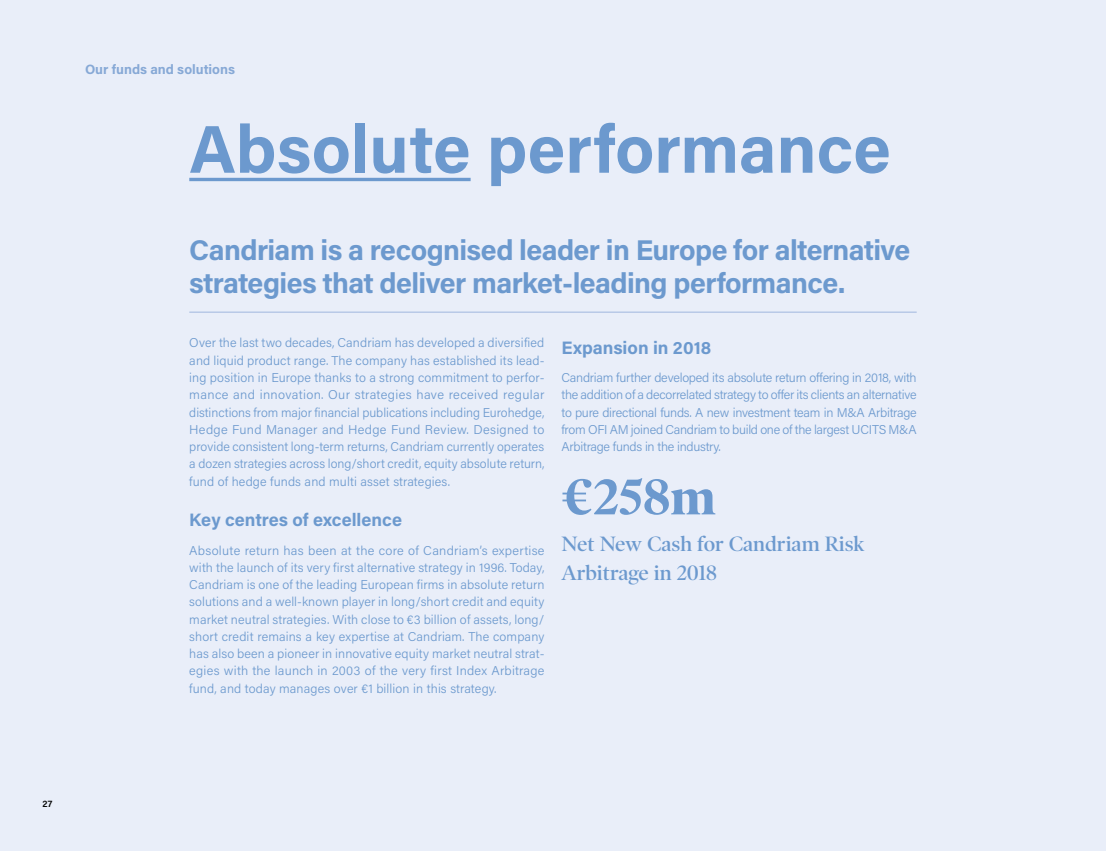
<style>
.page{position:relative;width:1106px;height:851px;background:#fff}
.page>*{position:absolute;margin:0;border:0;box-sizing:border-box;transform-origin:0 0}
.t1{font:700 67.5px "Acumin Pro";color:#6c99ce}
.t2{font:700 51px "Poynter OS Disp";color:#6c99ce}
.t3{font:700 28.5px/33px "Acumin Pro";letter-spacing:-.02em;color:#6c99ce}
.t4{font:600 21px/28.5px "Poynter OS Disp";color:#6c99ce}
.t5{font:700 18px "Acumin Pro";color:#6c99ce}
.t6{font:700 13.5px "Acumin Pro";color:#87a9d6}
.t7{font:300 12.75px/17.2px "Acumin Pro";letter-spacing:.005em;color:#6c99ce;text-align:justify}
.t8{font:600 9px "Acumin Pro";color:#000}
</style>
<div class="page">
<div style="left:0;top:0;width:1106px;height:850px;background:#e9eef9"></div>
<hr style="left:189px;top:178px;width:281px;height:3px;background:#6c99ce">
<hr style="left:189px;top:311px;width:727px;height:2px;background:#b8c9e7">
<p class="t6" style="left:85px;top:59px;width:151px">Our funds and solutions</p>
<h1 class="t1" style="left:189px;top:102px;width:703px">Absolute performance</h1>
<h3 class="t3" style="left:189px;top:232px;width:722px">Candriam is a recognised leader in Europe for alternative strategies that deliver market-leading performance.</h3>
<p class="t7" style="left:189px;top:334px;width:357px">Over the last two decades, Candriam has developed a diversified and liquid product range. The company has established its lead&shy;ing position in Europe thanks to a strong commitment to perfor&shy;mance and innovation. Our strategies have received regular distinctions from major financial publications including Eurohedge, Hedge Fund Manager and Hedge Fund Review. Designed to provide consistent long-term returns, Candriam currently operates a dozen strategies across long/short credit, equity absolute return, fund of hedge funds and multi asset strategies.</p>
<h3 class="t5" style="left:189px;top:507px;width:214px">Key centres of excellence</h3>
<p class="t7" style="left:189px;top:541px;width:357px">Absolute return has been at the core of Candriam’s expertise with the launch of its very first alternative strategy in 1996. Today, Candriam is one of the leading European firms in absolute return solutions and a well-known player in long/short credit and equity market neutral strategies. With close to €3 billion of assets, long/ short credit remains a key expertise at Candriam. The company has also been a pioneer in innovative equity market neutral strat&shy;egies with the launch in 2003 of the very first Index Arbitrage fund, and today manages over €1 billion in this strategy.</p>
<h3 class="t5" style="left:561px;top:334px;width:151px">Expansion in 2018</h3>
<p class="t7" style="left:561px;top:368px;width:357px">Candriam further developed its absolute return offering in 2018, with the addition of a decorrelated strategy to offer its clients an alternative to pure directional funds. A new investment team in M&amp;A Arbitrage from OFI AM joined Candriam to build one of the largest UCITS M&amp;A Arbitrage funds in the industry.</p>
<h2 class="t2" style="left:561px;top:467px;width:156px">€258m</h2>
<h3 class="t4" style="left:561px;top:530px;width:304px">Net New Cash for Candriam Risk<br>Arbitrage in 2018</h3>
<p class="t8" style="left:43px;top:797px;width:12px">27</p>
</div>
